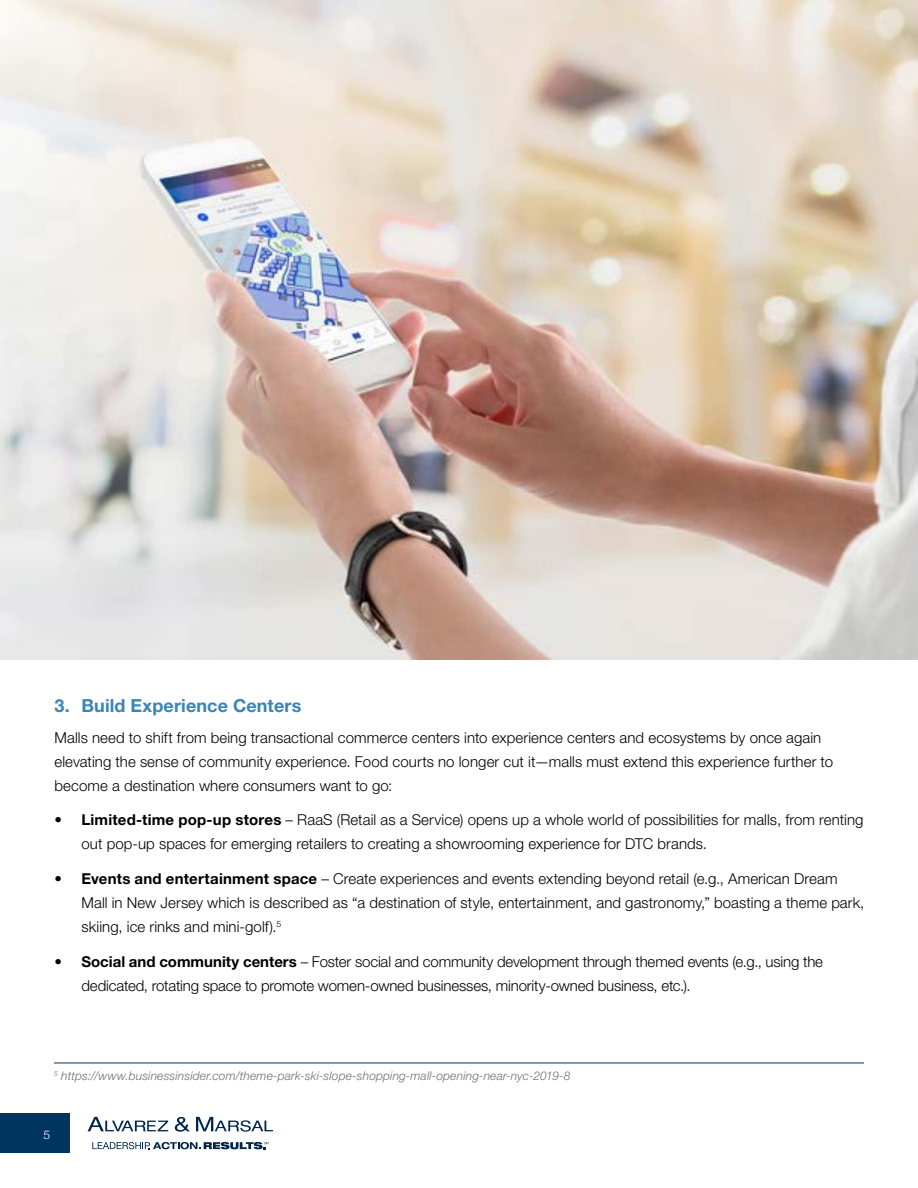
<style>
.page{position:relative;width:918px;height:1188px;background:#fff}
.page>*{position:absolute;margin:0;border:0;box-sizing:border-box;transform-origin:0 0}
.t1{font:700 18px "Helvetica Neue LT Std";letter-spacing:.005em;color:#3a84b6}
.t2{font:300 15px/24px "Helvetica Neue LT Std";letter-spacing:.005em;color:#000}
.t3{font:italic 300 12px "Helvetica Neue LT Std";letter-spacing:.015em;color:#6d6e71}
.t4{font:300 12px "Helvetica Neue";color:#fff}
.s1{font-weight:700}
</style>
<div class="page">
<svg style="left:88px;top:1117px;width:80px;height:14px"></svg>
<svg style="left:175px;top:1117px;width:15px;height:15px"></svg>
<svg style="left:196px;top:1117px;width:77px;height:15px"></svg>
<svg style="left:92px;top:1142px;width:176px;height:7px"></svg>
<hr style="left:54px;top:1063px;width:810px;height:1px;background:#00355f">
<img style="left:0;top:0;width:917px;height:660px">
<div style="left:0;top:1114px;width:69px;height:39px;background:#00355f"></div>
<p class="t1" style="left:54px;top:694px;width:248px">3. Build Experience Centers</p>
<p class="t2" style="left:54px;top:725px;width:780px">Malls need to shift from being transactional commerce centers into experience centers and ecosystems by once again elevating the sense of community experience. Food courts no longer cut it—malls must extend this experience further to become a destination where consumers want to go:</p>
<p class="t2" style="left:81px;top:808px;width:784px;text-indent:-27px"><span class="s1">• Limited-time pop-up stores</span> – RaaS (Retail as a Service) opens up a whole world of possibilities for malls, from renting out pop-up spaces for emerging retailers to creating a showrooming experience for DTC brands.</p>
<p class="t2" style="left:81px;top:867px;width:784px;text-indent:-27px"><span class="s1">• Events and entertainment space</span> – Create experiences and events extending beyond retail (e.g., American Dream<br>Mall in New Jersey which is described as “a destination of style, entertainment, and gastronomy,” boasting a theme park, skiing, ice rinks and mini-golf).<sup>5</sup></p>
<p class="t2" style="left:81px;top:949px;width:743px;text-indent:-27px"><span class="s1">• Social and community centers</span> – Foster social and community development through themed events (e.g., using the dedicated, rotating space to promote women-owned businesses, minority-owned business, etc.).</p>
<p class="t3" style="left:54px;top:1068px;width:518px"><sup>5</sup> https://www.businessinsider.com/theme-park-ski-slope-shopping-mall-opening-near-nyc-2019-8</p>
<p class="t4" style="left:44px;top:1128px;width:9px">56</p>
</div>
